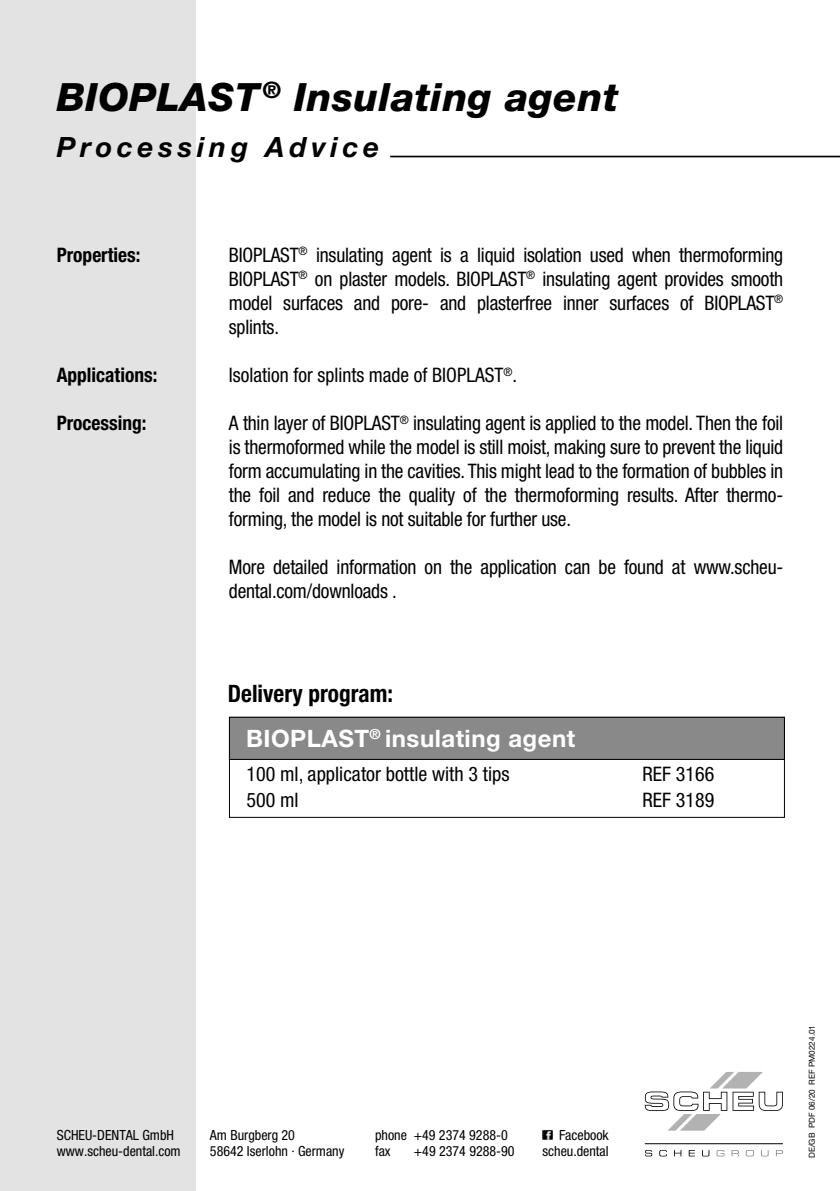
<style>
.page{position:relative;width:840px;height:1191px;background:#fff}
.page>*{position:absolute;margin:0;border:0;box-sizing:border-box;transform-origin:0 0}
.t1{font:italic 800 39px "Helvetica Neue LT Pro";letter-spacing:.015em;color:#000}
.t2{font:italic 700 28px "Helvetica Neue LT Pro";letter-spacing:.17em;color:#000}
.t3{font:700 24px "Helvetica Neue LT Pro";letter-spacing:.02em;color:#fff}
.t4{font:700 condensed 24px "Helvetica Neue LT Pro";color:#000}
.t5{font:condensed 20px/24px "Helvetica Neue LT Pro";letter-spacing:-.01em;color:#000}
.t6{font:700 condensed 20px "Helvetica Neue LT Pro";color:#000}
.t7{font:condensed 14px/16.2px "Helvetica Neue LT Pro";color:#000}
.t8{font:8.2px "Helvetica Neue LT Pro";color:#000}
</style>
<div class="page">
<div style="left:0;top:0;width:195px;height:1191px;background:#e3e3e3"></div>
<hr style="left:390px;top:156px;width:449px;height:1px;background:#000">
<div style="left:229px;top:717px;width:555px;height:101px;border:1px solid #000"></div>
<div style="left:229px;top:717px;width:555px;height:42px;background:#8a8989"></div>
<div style="left:229px;top:717px;width:555px;height:43px;border:1px solid #000"></div>
<svg style="left:542px;top:1129px;width:10px;height:10px"></svg>
<svg style="left:645px;top:1150px;width:7px;height:6px"></svg>
<svg style="left:659px;top:1150px;width:7px;height:6px"></svg>
<svg style="left:674px;top:1150px;width:7px;height:6px"></svg>
<svg style="left:688px;top:1150px;width:6px;height:6px"></svg>
<svg style="left:702px;top:1150px;width:7px;height:6px"></svg>
<svg style="left:716px;top:1150px;width:8px;height:6px"></svg>
<svg style="left:731px;top:1150px;width:7px;height:6px"></svg>
<svg style="left:745px;top:1150px;width:8px;height:6px"></svg>
<svg style="left:761px;top:1150px;width:7px;height:6px"></svg>
<svg style="left:775px;top:1150px;width:7px;height:6px"></svg>
<hr style="left:644px;top:1143px;width:138px;height:1px;background:#000">
<svg style="left:644px;top:1072px;width:138px;height:58px"></svg>
<h1 class="t1" style="left:57px;top:73px;width:562px">BIOPLAST<sup>®</sup> Insulating agent</h1>
<h2 class="t2" style="left:57px;top:129px;width:324px">Processing Advice</h2>
<p class="t6" style="left:57px;top:243px;width:85px">Properties:</p>
<p class="t5" style="left:229px;top:243px;width:555px;text-align:justify">BIOPLAST<sup>®</sup> insulating agent is a liquid isolation used when thermoforming BIOPLAST<sup>®</sup> on plaster models. BIOPLAST<sup>®</sup> insulating agent provides smooth model surfaces and pore- and plasterfree inner surfaces of BIOPLAST<sup>® </sup>splints.</p>
<p class="t6" style="left:57px;top:363px;width:102px">Applications:</p>
<p class="t5" style="left:229px;top:363px;width:289px">Isolation for splints made of BIOPLAST<sup>®</sup>.</p>
<p class="t6" style="left:57px;top:411px;width:91px">Processing:</p>
<p class="t5" style="left:229px;top:411px;width:555px;text-align:justify">A thin layer of BIOPLAST<sup>®</sup> insulating agent is applied to the model. Then the foil is thermoformed while the model is still moist, making sure to prevent the liquid form accumulating in the cavities. This might lead to the formation of bubbles in the foil and reduce the quality of the thermoforming results. After thermo&shy;forming, the model is not suitable for further use.</p>
<p class="t5" style="left:229px;top:555px;width:555px">More detailed information on the application can be found at www.scheu&shy;dental.com/downloads .</p>
<p class="t4" style="left:228px;top:679px;width:166px">Delivery program:</p>
<p class="t3" style="left:246px;top:723px;width:330px">BIOPLAST<sup>®</sup> insulating agent</p>
<p class="t5" style="left:246px;top:761px;width:264px;line-height:26px">100 ml, applicator bottle with 3 tips<br>500 ml</p>
<p class="t5" style="left:642px;top:761px;width:73px;line-height:26px">REF 3166<br>REF 3189</p>
<p class="t7" style="left:210px;top:1127px;width:136px">Am Burgberg 20<br>58642 Iserlohn · Germany</p>
<p class="t7" style="left:542px;top:1126px;width:68px;text-align:right">Facebook scheu.dental</p>
<p class="t7" style="left:57px;top:1126px;width:125px">SCHEU-DENTAL GmbH www.scheu-dental.com</p>
<p class="t7" style="left:375px;top:1127px;width:134px">phone +49 2374 9288-0 fax</p>
<p class="t7" style="left:413px;top:1143px;width:102px">+49 2374 9288-90</p>
<p class="t8" style="left:806px;top:1158px;width:135px;rotate:-90deg">DE/GB PDF 06/20 REF PM0224.01</p>
</div>
